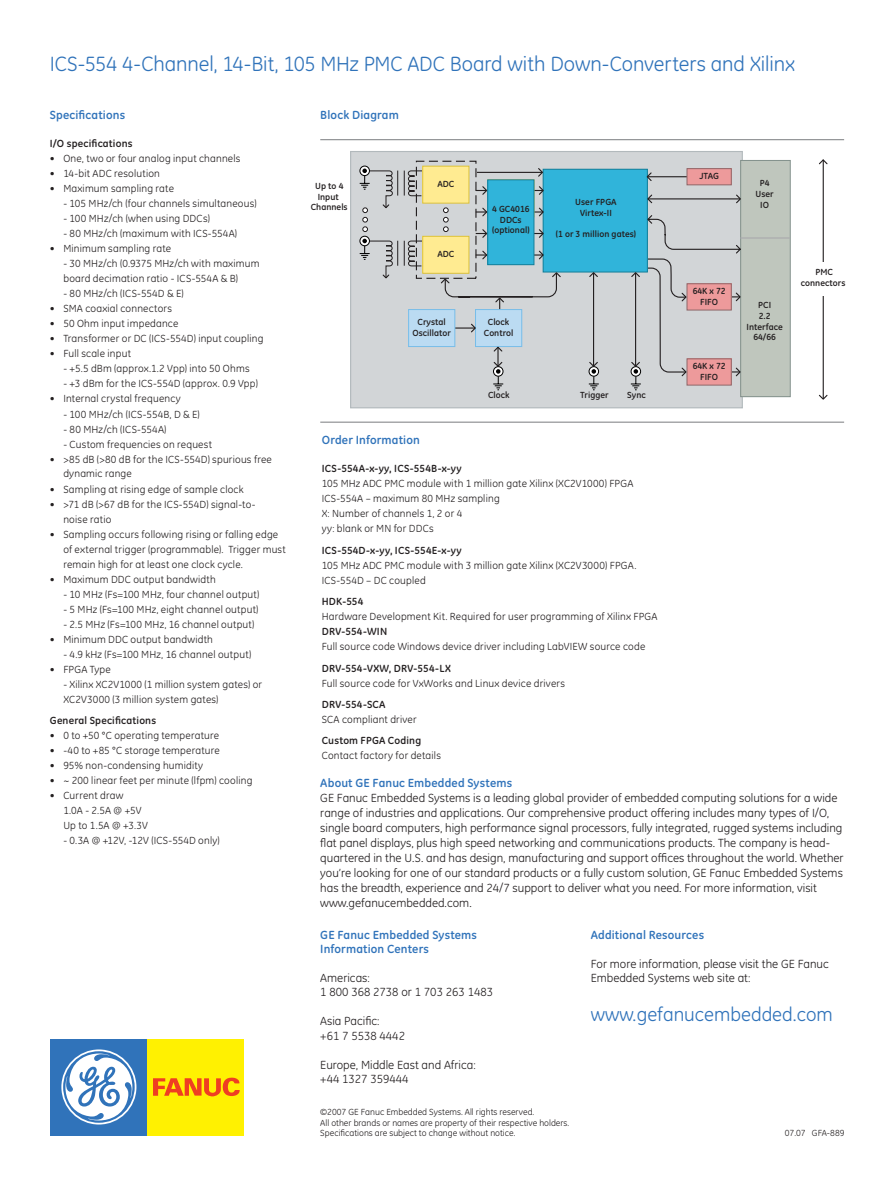
<style>
.page{position:relative;width:894px;height:1191px;background:#fff}
.page>*{position:absolute;margin:0;border:0;box-sizing:border-box;transform-origin:0 0}
.t1{font:21px "GE Inspira";letter-spacing:-.005em;color:#3073ba}
.t2{font:19.5px "GE Inspira";color:#3073ba}
.t3{font:12px/15px "GE Inspira";color:#231f20}
.t4{font:700 12px/14.4px "GE Inspira";letter-spacing:.015em;color:#3073ba}
.t5{font:10.5px/15px "GE Inspira";letter-spacing:.02em;color:#231f20}
.t6{font:700 10.5px "GE Inspira";letter-spacing:.02em;color:#231f20}
.t7{font:700 9px/10.8px "GE Inspira";letter-spacing:.005em;color:#231f20;text-align:center}
.t8{font:9px/10.5px "GE Inspira";color:#231f20}
</style>
<div class="page">
<div style="left:50px;top:1039px;width:98px;height:96px;background:#3073ba"></div>
<svg style="left:61px;top:1049px;width:75px;height:75px"></svg>
<div style="left:148px;top:1039px;width:96px;height:96px;background:#fff101"></div>
<svg style="left:153px;top:1077px;width:87px;height:19px"></svg>
<div style="left:350px;top:151px;width:392px;height:257px;background:#d2d5d7"></div>
<div style="left:350px;top:151px;width:392px;height:257px;border:1px solid #b2b9bc"></div>
<div style="left:416px;top:161px;width:60px;height:118px;border:1px dashed #231f20"></div>
<div style="left:740px;top:160px;width:50px;height:237px;background:#bfc6bd"></div>
<div style="left:740px;top:160px;width:50px;height:237px;border:1px solid #83918c"></div>
<hr style="left:740px;top:237px;width:49px;height:1px;background:#a8a9ad">
<svg style="left:819px;top:159px;width:9px;height:241px"></svg>
<div style="left:815px;top:262px;width:20px;height:34px;background:#fff"></div>
<div style="left:359px;top:166px;width:11px;height:10px;border:1px solid #000;border-radius:50%"></div>
<div style="left:422px;top:166px;width:47px;height:37px;background:#ffeb91"></div>
<div style="left:422px;top:166px;width:47px;height:37px;border:1px solid #ddc239"></div>
<svg style="left:359px;top:168px;width:64px;height:111px"></svg>
<div style="left:422px;top:236px;width:47px;height:37px;background:#ffeb91"></div>
<div style="left:422px;top:236px;width:47px;height:38px;border:1px solid #ddc239"></div>
<div style="left:408px;top:309px;width:47px;height:37px;background:#bbdbf2"></div>
<div style="left:408px;top:309px;width:47px;height:38px;border:1px solid #78bde8"></div>
<svg style="left:440px;top:167px;width:302px;height:223px"></svg>
<hr style="left:320px;top:139px;width:524px;height:1px;background:#808285">
<hr style="left:320px;top:421px;width:524px;height:2px;background:#808285">
<h1 class="t1" style="left:50px;top:52px;width:746px">ICS-554 4-Channel, 14-Bit, 105 MHz PMC ADC Board with Down-Converters and Xilinx</h1>
<p class="t4" style="left:320px;top:107px;width:80px">Block Diagram</p>
<p class="t4" style="left:50px;top:107px;width:77px">Specifications</p>
<p class="t6" style="left:50px;top:137px;width:84px">I/O specifications</p>
<p class="t5" style="left:50px;top:151px;width:192px">• One, two or four analog input channels</p>
<p class="t5" style="left:50px;top:166px;width:112px">• 14-bit ADC resolution</p>
<p class="t5" style="left:50px;top:181px;width:126px">• Maximum sampling rate</p>
<p class="t5" style="left:63px;top:196px;width:195px">- 105 MHz/ch (four channels simultaneous)</p>
<p class="t5" style="left:63px;top:211px;width:148px">- 100 MHz/ch (when using DDCs)</p>
<p class="t5" style="left:63px;top:226px;width:175px">- 80 MHz/ch (maximum with ICS-554A)</p>
<p class="t5" style="left:50px;top:241px;width:123px">• Minimum sampling rate</p>
<p class="t5" style="left:63px;top:256px;width:197px">- 30 MHz/ch (0.9375 MHz/ch with maximum board decimation ratio - ICS-554A &amp; B)</p>
<p class="t5" style="left:63px;top:286px;width:122px">- 80 MHz/ch (ICS-554D &amp; E)</p>
<p class="t5" style="left:50px;top:301px;width:124px">• SMA coaxial connectors</p>
<p class="t5" style="left:50px;top:316px;width:130px">• 50 Ohm input impedance</p>
<p class="t5" style="left:50px;top:331px;width:215px">• Transformer or DC (ICS-554D) input coupling</p>
<p class="t5" style="left:50px;top:346px;width:83px">• Full scale input</p>
<p class="t5" style="left:63px;top:361px;width:188px">- +5.5 dBm (approx.1.2 Vpp) into 50 Ohms</p>
<p class="t5" style="left:63px;top:376px;width:196px">- +3 dBm for the ICS-554D (approx. 0.9 Vpp)</p>
<p class="t5" style="left:50px;top:391px;width:132px">• Internal crystal frequency</p>
<p class="t5" style="left:63px;top:406px;width:138px">- 100 MHz/ch (ICS-554B, D &amp; E)</p>
<p class="t5" style="left:63px;top:421px;width:105px">- 80 MHz/ch (ICS-554A)</p>
<p class="t5" style="left:63px;top:436px;width:150px">- Custom frequencies on request</p>
<p class="t5" style="left:63px;top:451px;width:210px;text-indent:-14px">• &gt;85 dB (&gt;80 dB for the ICS-554D) spurious free dynamic range</p>
<p class="t5" style="left:50px;top:481px;width:195px">• Sampling at rising edge of sample clock</p>
<p class="t5" style="left:63px;top:496px;width:193px;text-indent:-14px">• &gt;71 dB (&gt;67 dB for the ICS-554D) signal-to&shy;noise ratio</p>
<p class="t5" style="left:63px;top:526px;width:224px;text-indent:-14px">• Sampling occurs following rising or falling edge of external trigger (programmable). Trigger must remain high for at least one clock cycle.</p>
<p class="t5" style="left:50px;top:571px;width:167px">• Maximum DDC output bandwidth</p>
<p class="t5" style="left:63px;top:586px;width:197px">- 10 MHz (Fs=100 MHz, four channel output)</p>
<p class="t5" style="left:63px;top:601px;width:197px">- 5 MHz (Fs=100 MHz, eight channel output)</p>
<p class="t5" style="left:63px;top:616px;width:192px">- 2.5 MHz (Fs=100 MHz, 16 channel output)</p>
<p class="t5" style="left:50px;top:631px;width:165px">• Minimum DDC output bandwidth</p>
<p class="t5" style="left:63px;top:646px;width:189px">- 4.9 kHz (Fs=100 MHz, 16 channel output)</p>
<p class="t5" style="left:50px;top:661px;width:62px">• FPGA Type</p>
<p class="t5" style="left:63px;top:676px;width:200px">- Xilinx XC2V1000 (1 million system gates) or<br>XC2V3000 (3 million system gates)</p>
<p class="t6" style="left:50px;top:713px;width:108px">General Specifications</p>
<p class="t5" style="left:50px;top:728px;width:171px">• 0 to +50 °C operating temperature</p>
<p class="t5" style="left:50px;top:743px;width:171px">• -40 to +85 °C storage temperature</p>
<p class="t5" style="left:50px;top:758px;width:155px">• 95% non-condensing humidity</p>
<p class="t5" style="left:50px;top:773px;width:204px">• ~ 200 linear feet per minute (lfpm) cooling</p>
<p class="t5" style="left:63px;top:788px;width:86px;text-indent:-14px">• Current draw<br>1.0A - 2.5A @ +5V<br>Up to 1.5A @ +3.3V</p>
<p class="t5" style="left:63px;top:833px;width:158px">- 0.3A @ +12V, -12V (ICS-554D only)</p>
<p class="t7" style="left:699px;top:171px;width:21px">JTAG</p>
<p class="t7" style="left:755px;top:177px;width:20px">P4<br>User<br>IO</p>
<p class="t7" style="left:315px;top:180px;width:30px">Up to 4</p>
<p class="t7" style="left:437px;top:179px;width:18px">ADC</p>
<p class="t7" style="left:311px;top:191px;width:38px">Input<br>Channels</p>
<p class="t7" style="left:575px;top:196px;width:43px">User FPGA<br>Virtex-II</p>
<p class="t7" style="left:556px;top:228px;width:82px">(1 or 3 million gates)</p>
<p class="t7" style="left:492px;top:203px;width:39px">4 GC4016<br>DDCs (optional)</p>
<p class="t7" style="left:437px;top:249px;width:18px">ADC</p>
<p class="t7" style="left:800px;top:267px;width:46px">PMC connectors</p>
<p class="t7" style="left:692px;top:285px;width:34px">64K x 72<br>FIFO</p>
<p class="t7" style="left:746px;top:299px;width:38px">PCI<br>2.2<br>Interface<br>64/66</p>
<p class="t7" style="left:412px;top:316px;width:40px">Crystal<br>Oscillator</p>
<p class="t7" style="left:484px;top:316px;width:31px">Clock<br>Control</p>
<p class="t7" style="left:692px;top:360px;width:34px">64K x 72<br>FIFO</p>
<p class="t7" style="left:488px;top:389px;width:23px">Clock</p>
<p class="t7" style="left:627px;top:389px;width:20px">Sync</p>
<p class="t7" style="left:580px;top:389px;width:30px">Trigger</p>
<p class="t4" style="left:322px;top:432px;width:100px">Order Information</p>
<p class="t6" style="left:322px;top:462px;width:141px">ICS-554A-x-yy, ICS-554B-x-yy</p>
<p class="t5" style="left:322px;top:476px;width:313px">105 MHz ADC PMC module with 1 million gate Xilinx (XC2V1000) FPGA ICS-554A – maximum 80 MHz sampling<br>X: Number of channels 1, 2 or 4<br>yy: blank or MN for DDCs</p>
<p class="t6" style="left:322px;top:543px;width:141px">ICS-554D-x-yy, ICS-554E-x-yy</p>
<p class="t5" style="left:322px;top:557px;width:316px">105 MHz ADC PMC module with 3 million gate Xilinx (XC2V3000) FPGA.<br>ICS-554D – DC coupled</p>
<p class="t6" style="left:322px;top:595px;width:43px">HDK-554</p>
<p class="t5" style="left:322px;top:609px;width:337px">Hardware Development Kit. Required for user programming of Xilinx FPGA</p>
<p class="t6" style="left:322px;top:625px;width:67px">DRV-554-WIN</p>
<p class="t5" style="left:322px;top:639px;width:325px">Full source code Windows device driver including LabVIEW source code</p>
<p class="t6" style="left:322px;top:661px;width:130px">DRV-554-VXW, DRV-554-LX</p>
<p class="t5" style="left:322px;top:675px;width:245px">Full source code for VxWorks and Linux device drivers</p>
<p class="t6" style="left:322px;top:697px;width:65px">DRV-554-SCA</p>
<p class="t5" style="left:322px;top:712px;width:96px">SCA compliant driver</p>
<p class="t6" style="left:322px;top:734px;width:101px">Custom FPGA Coding</p>
<p class="t5" style="left:322px;top:748px;width:121px">Contact factory for details</p>
<p class="t4" style="left:320px;top:775px;width:193px">About GE Fanuc Embedded Systems</p>
<p class="t3" style="left:320px;top:790px;width:525px">GE Fanuc Embedded Systems is a leading global provider of embedded computing solutions for a wide range of industries and applications. Our comprehensive product offering includes many types of I/O, single board computers, high performance signal processors, fully integrated, rugged systems including flat panel displays, plus high speed networking and communications products. The company is head&shy;quartered in the U.S. and has design, manufacturing and support offices throughout the world. Whether you’re looking for one of our standard products or a fully custom solution, GE Fanuc Embedded Systems has the breadth, experience and 24/7 support to deliver what you need. For more information, visit www.gefanucembedded.com.</p>
<p class="t4" style="left:320px;top:927px;width:158px">GE Fanuc Embedded Systems<br>Information Centers</p>
<p class="t3" style="left:320px;top:970px;width:174px;line-height:14.4px">Americas:<br>1 800 368 2738 or 1 703 263 1483</p>
<p class="t3" style="left:320px;top:1014px;width:86px;line-height:14.4px">Asia Pacific:<br>+61 7 5538 4442</p>
<p class="t3" style="left:320px;top:1057px;width:157px;line-height:14.4px">Europe, Middle East and Africa: +44 1327 359444</p>
<p class="t8" style="left:320px;top:1106px;width:250px">©2007 GE Fanuc Embedded Systems. All rights reserved.<br>All other brands or names are property of their respective holders.<br>Specifications are subject to change without notice.</p>
<p class="t4" style="left:590px;top:927px;width:115px">Additional Resources</p>
<p class="t3" style="left:590px;top:956px;width:240px;line-height:14.4px">For more information, please visit the GE Fanuc<br>Embedded Systems web site at:</p>
<h2 class="t2" style="left:590px;top:1003px;width:244px">www.gefanucembedded.com</h2>
<p class="t8" style="left:784px;top:1127px;width:61px">07.07 GFA-889</p>
</div>
